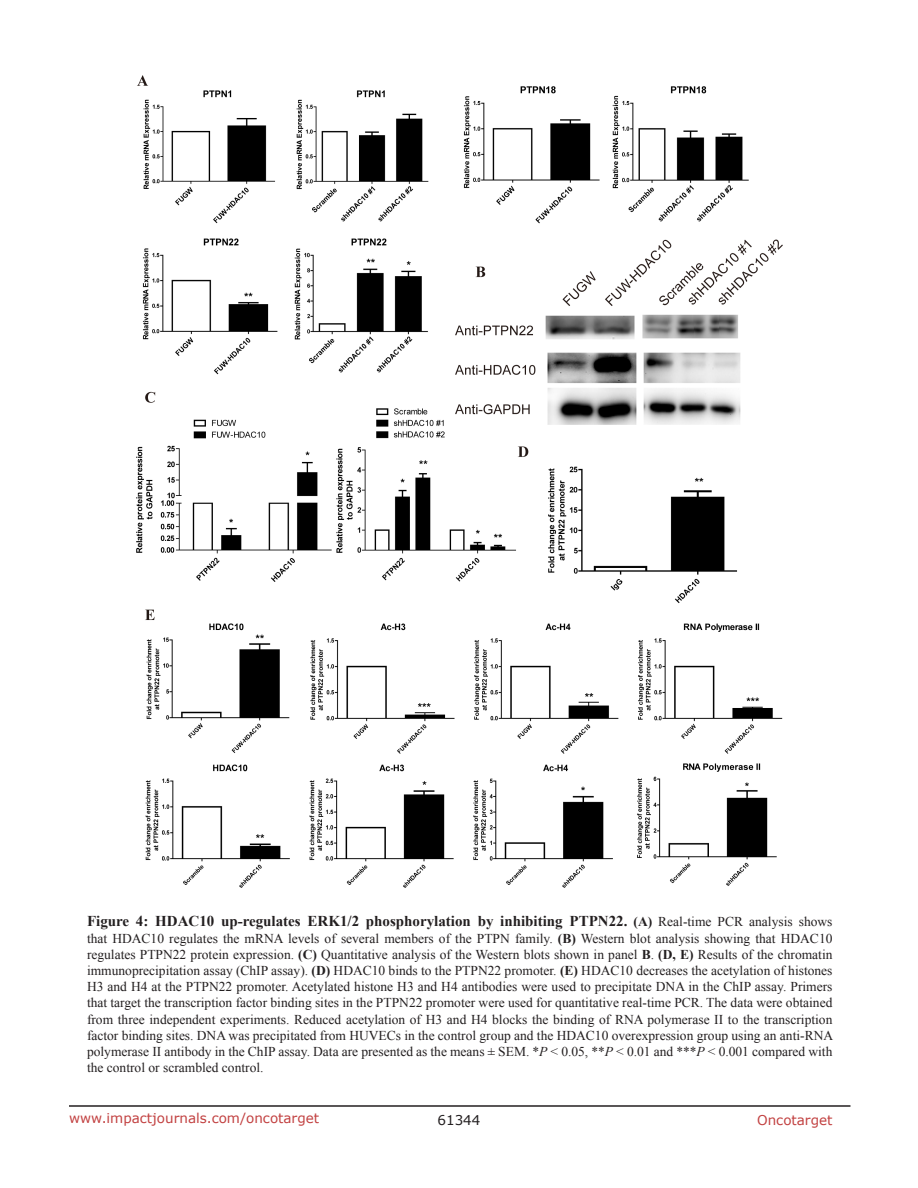
<style>
.page{position:relative;width:918px;height:1188px;background:#fff}
.page>*{position:absolute;margin:0;border:0;box-sizing:border-box;transform-origin:0 0}
.figuretext{font:700 15px "Times New Roman";color:#231f20}
.figuretext-2{font:13.5px/16.2px "Times New Roman";color:#231f20;text-align:justify}
.t1{font:13.5px "Verdana";color:#c24141}
.t2{font:13.5px "Verdana";color:#231f20}
.s1{font-size:13.5px}
.s2{font-weight:400;font-size:13.5px}
.s3{font-weight:700}
.s4{font-style:italic}
</style>
<div class="page">
<hr style="left:69px;top:1105px;width:781px;height:2px;background:#231f20">
<img style="left:136px;top:75px;width:647px;height:813px">
<p class="figuretext" style="left:87px;top:911px;width:747px">Figure 4: HDAC10 up-regulates ERK1/2 phosphorylation by inhibiting PTPN22. <span class="s1">(A)</span> <span class="s2">Real-time PCR analysis shows</span></p>
<p class="figuretext-2" style="left:87px;top:930px;width:748px">that HDAC10 regulates the mRNA levels of several members of the PTPN family. <span class="s3">(B)</span> Western blot analysis showing that HDAC10 regulates PTPN22 protein expression. <span class="s3">(C)</span> Quantitative analysis of the Western blots shown in panel <span class="s3">B</span>. <span class="s3">(D, E)</span> Results of the chromatin immunoprecipitation assay (ChIP assay). <span class="s3">(D)</span> HDAC10 binds to the PTPN22 promoter. <span class="s3">(E)</span> HDAC10 decreases the acetylation of histones H3 and H4 at the PTPN22 promoter. Acetylated histone H3 and H4 antibodies were used to precipitate DNA in the ChIP assay. Primers that target the transcription factor binding sites in the PTPN22 promoter were used for quantitative real-time PCR. The data were obtained from three independent experiments. Reduced acetylation of H3 and H4 blocks the binding of RNA polymerase II to the transcription factor binding sites. DNA was precipitated from HUVECs in the control group and the HDAC10 overexpression group using an anti-RNA polymerase II antibody in the ChIP assay. Data are presented as the means ± SEM. *<span class="s4">P</span> &lt; 0.05, **<span class="s4">P</span> &lt; 0.01 and ***<span class="s4">P</span> &lt; 0.001 compared with the control or scrambled control.</p>
<p class="t1" style="left:69px;top:1109px;width:252px">www.impactjournals.com/oncotarget</p>
<p class="t2" style="left:438px;top:1111px;width:44px">61344</p>
<p class="t1" style="left:757px;top:1111px;width:77px">Oncotarget</p>
</div>
